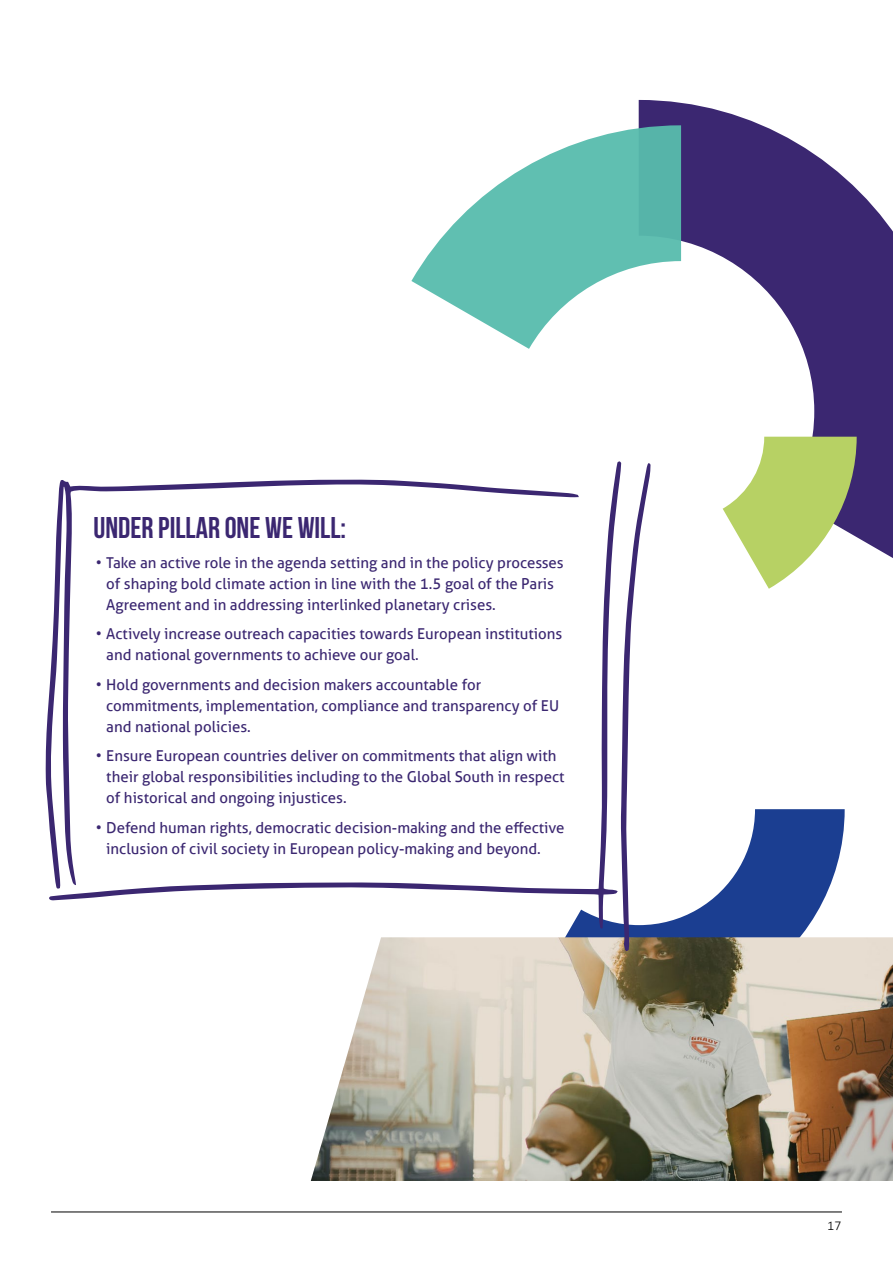
<style>
.page{position:relative;width:893px;height:1263px;background:#fff}
.page>*{position:absolute;margin:0;border:0;box-sizing:border-box;transform-origin:0 0}
.t1{font:700 30px "Bebas Neue";color:#3b2771}
.t2{font:15px/21px "Aller";color:#3b2771}
.t3{font:300 12px "Aller";color:#000}
</style>
<div class="page">
<hr style="left:51px;top:1211px;width:791px;height:1px;background:#000">
<svg style="left:565px;top:809px;width:280px;height:128px;fill:#1b3e91"></svg>
<img style="left:311px;top:937px;width:582px;height:244px">
<svg style="left:639px;top:100px;width:254px;height:458px;fill:#3b2771"></svg>
<svg style="left:411px;top:125px;width:270px;height:224px;fill:#60bfb1"></svg>
<svg style="left:723px;top:437px;width:134px;height:152px"></svg>
<svg style="left:49px;top:461px;width:572px;height:468px"></svg>
<svg style="left:621px;top:463px;width:29px;height:488px"></svg>
<h2 class="t1" style="left:94px;top:511px;width:254px">UNDER PILLAR ONE WE WILL:</h2>
<p class="t2" style="left:106px;top:552px;width:459px;text-indent:-11px">• Take an active role in the agenda setting and in the policy processes of shaping bold climate action in line with the 1.5 goal of the Paris<br>Agreement and in addressing interlinked planetary crises.</p>
<p class="t2" style="left:106px;top:623px;width:458px;text-indent:-11px">• Actively increase outreach capacities towards European institutions and national governments to achieve our goal.</p>
<p class="t2" style="left:106px;top:674px;width:454px;text-indent:-11px">• Hold governments and decision makers accountable for commitments, implementation, compliance and transparency of EU and national policies.</p>
<p class="t2" style="left:106px;top:745px;width:460px;text-indent:-11px">• Ensure European countries deliver on commitments that align with their global responsibilities including to the Global South in respect of historical and ongoing injustices.</p>
<p class="t2" style="left:106px;top:817px;width:460px;text-indent:-11px">• Defend human rights, democratic decision-making and the effective inclusion of civil society in European policy-making and beyond.</p>
<p class="t3" style="left:827px;top:1218px;width:16px">17</p>
</div>
